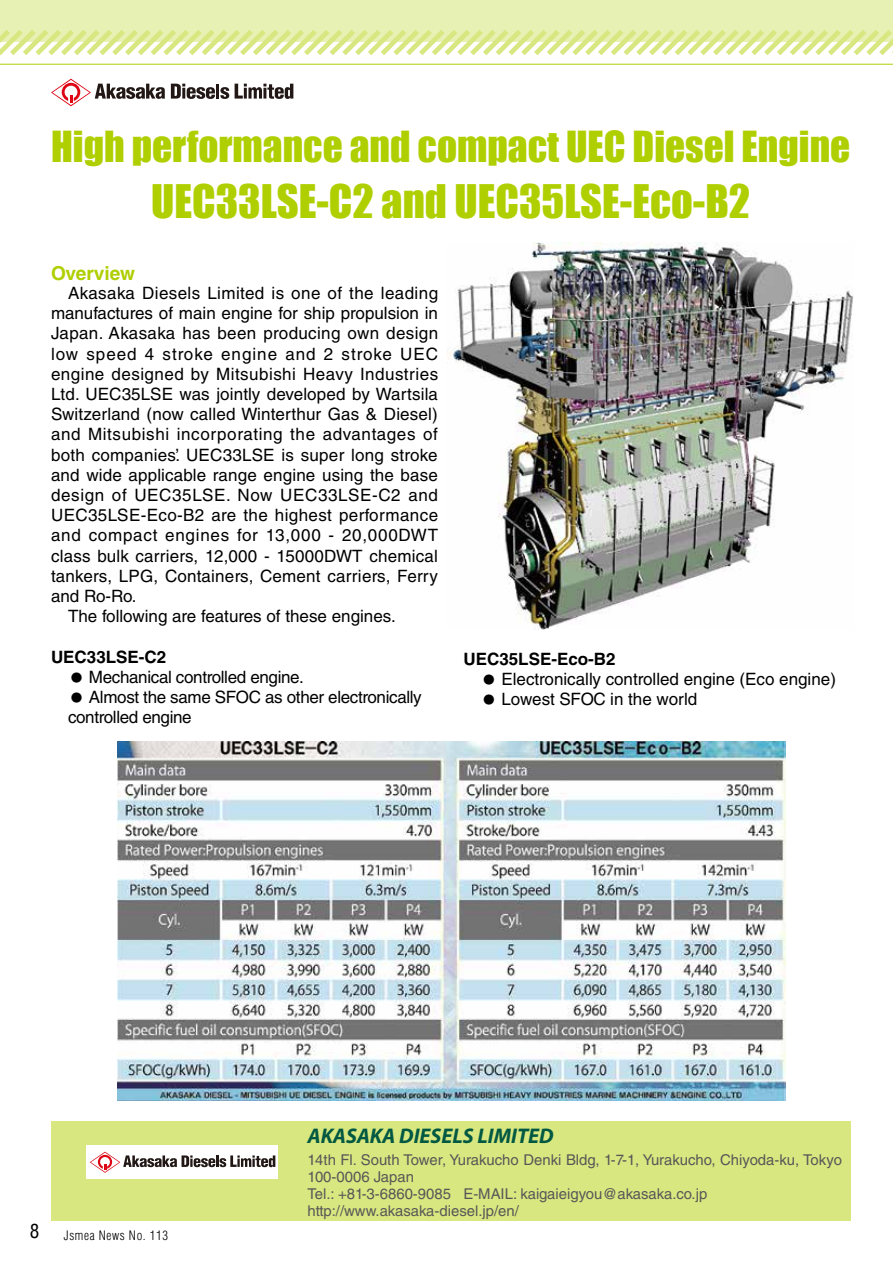
<style>
.page{position:relative;width:893px;height:1263px;background:#fff}
.page>*{position:absolute;margin:0;border:0;box-sizing:border-box;transform-origin:0 0}
.t1{font:42.45px "Impact";color:#b0cf00}
.t2{font:39.3px "Impact";color:#b0cf00}
.t3{font:italic 700 21.3px "Myriad Pro";color:#005842}
.t4{font:700 19.2px "Helvetica LT Std";color:#b0cf00}
.t5{font:condensed 19.2px "Helvetica LT Std";color:#000}
.t6{font:16.95px/20.2px "Helvetica LT Std";letter-spacing:.01em;color:#000}
.t7{font:16.95px/20.2px "Helvetica LT Std";letter-spacing:-.02em;color:#000}
.t8{font:16.95px "Helvetica LT Std";letter-spacing:.035em;color:#000}
.t9{font:16.95px "Helvetica LT Std";letter-spacing:.045em;color:#000}
.t10{font:16.95px "Helvetica LT Std";letter-spacing:.055em;color:#000}
.t11{font:16.95px "Helvetica LT Std";letter-spacing:.04em;color:#000}
.t12{font:14.85px/17px "Helvetica LT Std";color:#595757}
.t13{font:300 condensed 12.75px "Helvetica LT Std";letter-spacing:.05em;color:#000}
.s1{font-weight:700}
.s2{font-family:"Koz Go Pro"}
</style>
<div class="page">
<div style="left:0;top:0;width:893px;height:42px;background:#e7f1b3"></div>
<hr style="left:0;top:64px;width:893px;height:1px;background:#b0cf00">
<svg style="left:0;top:30px;width:893px;height:25px"></svg>
<div style="left:51px;top:1120px;width:799px;height:100px;background:#d8e780"></div>
<svg style="left:51px;top:79px;width:114px;height:27px"></svg>
<svg style="left:171px;top:84px;width:58px;height:15px"></svg>
<svg style="left:235px;top:84px;width:58px;height:15px"></svg>
<div style="left:86px;top:1145px;width:192px;height:33px;background:#fff"></div>
<svg style="left:90px;top:1152px;width:185px;height:21px"></svg>
<img style="left:118px;top:741px;width:667px;height:360px">
<img style="left:447px;top:243px;width:406px;height:386px">
<h2 class="t2" style="left:51px;top:116px;width:801px">High performance and compact UEC Diesel Engine</h2>
<h1 class="t1" style="left:151px;top:168px;width:600px">UEC33LSE-C2 and UEC35LSE-Eco-B2</h1>
<p class="t4" style="left:51px;top:261px;width:86px">Overview</p>
<p class="t6" style="left:68px;top:283px;width:372px">Akasaka Diesels Limited is one of the leading</p>
<p class="t6" style="left:51px;top:303px;width:388px">manufactures of main engine for ship propulsion in</p>
<p class="t6" style="left:51px;top:323px;width:389px">Japan. Akasaka has been producing own design</p>
<p class="t10" style="left:51px;top:344px;width:389px">low speed 4 stroke engine and 2 stroke UEC</p>
<p class="t6" style="left:51px;top:364px;width:389px">engine designed by Mitsubishi Heavy Industries</p>
<p class="t6" style="left:51px;top:384px;width:389px">Ltd. UEC35LSE was jointly developed by Wartsila</p>
<p class="t6" style="left:51px;top:404px;width:388px">Switzerland (now called Winterthur Gas &amp; Diesel)</p>
<p class="t8" style="left:51px;top:425px;width:388px">and Mitsubishi incorporating the advantages of</p>
<p class="t6" style="left:51px;top:444px;width:388px">both companies’. UEC33LSE is super long stroke</p>
<p class="t6" style="left:51px;top:465px;width:388px">and wide applicable range engine using the base</p>
<p class="t11" style="left:51px;top:485px;width:388px">design of UEC35LSE. Now UEC33LSE-C2 and</p>
<p class="t6" style="left:51px;top:505px;width:389px">UEC35LSE-Eco-B2 are the highest performance</p>
<p class="t9" style="left:51px;top:525px;width:389px">and compact engines for 13,000 - 20,000DWT</p>
<p class="t6" style="left:51px;top:545px;width:388px">class bulk carriers, 12,000 - 15000DWT chemical</p>
<p class="t6" style="left:51px;top:566px;width:388px">tankers, LPG, Containers, Cement carriers, Ferry</p>
<p class="t6" style="left:51px;top:586px;width:87px">and Ro-Ro.</p>
<p class="t6" style="left:68px;top:606px;width:329px">The following are features of these engines.</p>
<p class="t7" style="left:68px;top:646px;width:355px;text-indent:-17px"><span class="s1">UEC33LSE-C2<br></span><span class="s2">◦</span> Mechanical controlled engine.<br><span class="s2">◦</span> Almost the same SFOC as other electronically controlled engine</p>
<p class="t6" style="left:480px;top:648px;width:357px;text-indent:-17px"><span class="s1">UEC35LSE-Eco-B2<br></span><span class="s2">◦</span> Electronically controlled engine (Eco engine) <span class="s2">◦</span> Lowest SFOC in the world</p>
<p class="t5" style="left:30px;top:1219px;width:11px">8</p>
<p class="t13" style="left:64px;top:1227px;width:106px">Jsmea News No. 113</p>
<p class="t3" style="left:308px;top:1124px;width:248px">AKASAKA DIESELS LIMITED</p>
<p class="t12" style="left:308px;top:1151px;width:536px">14th Fl. South Tower, Yurakucho Denki Bldg, 1-7-1, Yurakucho, Chiyoda-ku, Tokyo 100-0006 Japan<br>Tel.: +81-3-6860-9085 E-MAIL: kaigaieigyou@akasaka.co.jp http://www.akasaka-diesel.jp/en/</p>
</div>
